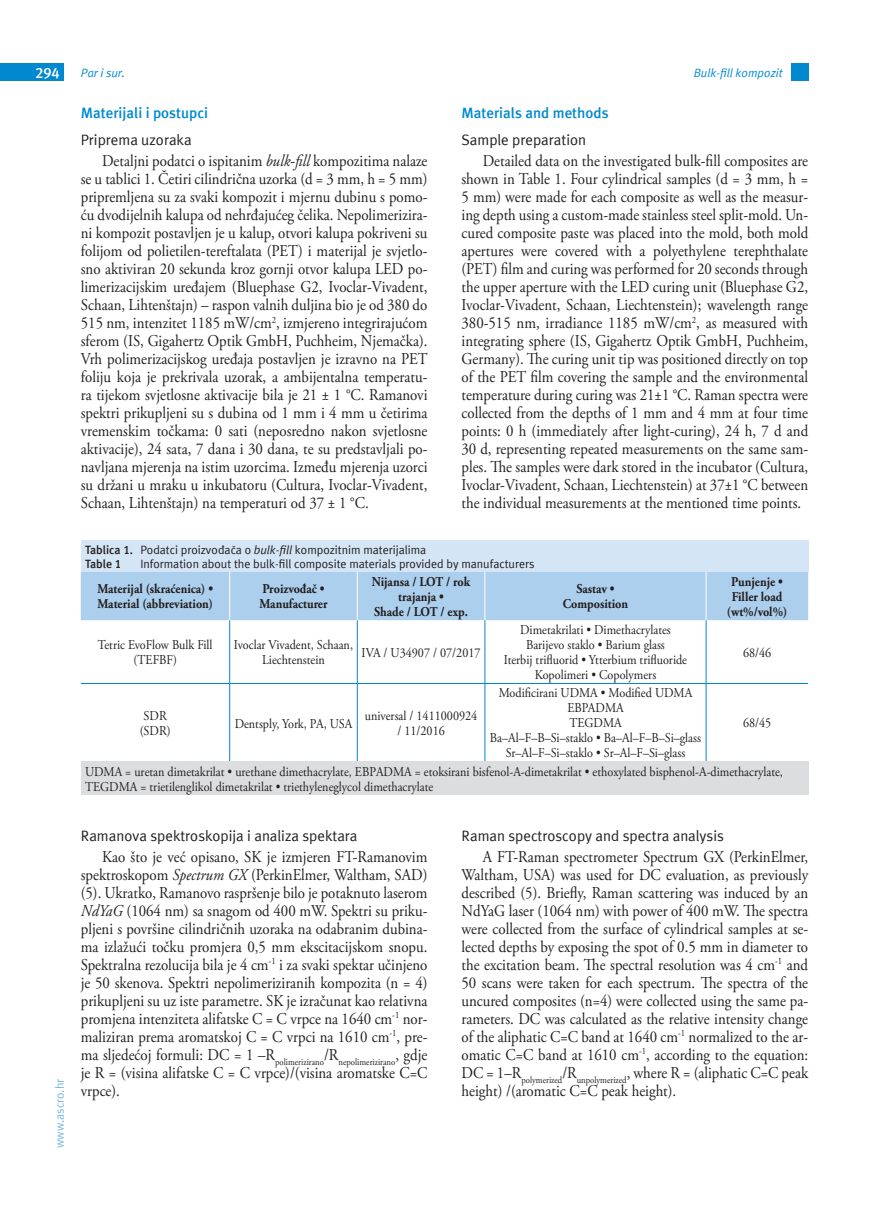
<style>
.page{position:relative;width:872px;height:1212px;background:#fff}
.page>*{position:absolute;margin:0;border:0;box-sizing:border-box;transform-origin:0 0}
.t1{font:16.5px/18px "Adobe Garamond Pro";color:#231f20;text-align:justify;scale:.9 1}
.t2{font:15px "Meta ASC";color:#231f20}
.t3{font:700 15px "Meta ASC";color:#0089cf}
.t4{font:700 15px "Meta ASC";color:#fff}
.t5{font:13.5px/15px "Adobe Garamond Pro";color:#231f20;text-align:center;scale:.9 1}
.t6{font:700 13.5px/15px "Adobe Garamond Pro";color:#231f20;text-align:center;scale:.9 1}
.t7{font:12px/13.5px "Meta ASC";color:#231f20}
.t8{font:italic 12px "Meta ASC";color:#0089cf}
.t9{font:12px "Meta ASC";color:#77b6e4}
.s1{font-style:italic}
.s2{font-weight:700}
</style>
<div class="page">
<div style="left:791px;top:64px;width:17px;height:17px;background:#0089cf"></div>
<div style="left:0;top:64px;width:64px;height:17px;background:#0089cf"></div>
<div style="left:81px;top:572px;width:727px;height:48px;background:#accfed"></div>
<hr style="left:229px;top:620px;width:1px;height:63px;background:#0089cf">
<hr style="left:357px;top:620px;width:1px;height:63px;background:#0089cf">
<hr style="left:484px;top:620px;width:1px;height:63px;background:#0089cf">
<hr style="left:705px;top:620px;width:1px;height:63px;background:#0089cf">
<hr style="left:81px;top:683px;width:149px;height:1px;background:#0089cf">
<hr style="left:230px;top:683px;width:127px;height:1px;background:#0089cf">
<hr style="left:229px;top:684px;width:1px;height:78px;background:#0089cf">
<hr style="left:357px;top:683px;width:128px;height:1px;background:#0089cf">
<hr style="left:357px;top:684px;width:1px;height:78px;background:#0089cf">
<hr style="left:485px;top:683px;width:221px;height:1px;background:#0089cf">
<hr style="left:484px;top:684px;width:1px;height:78px;background:#0089cf">
<hr style="left:706px;top:683px;width:102px;height:1px;background:#0089cf">
<hr style="left:705px;top:684px;width:1px;height:78px;background:#0089cf">
<hr style="left:229px;top:572px;width:1px;height:48px;background:#fff">
<hr style="left:357px;top:572px;width:1px;height:48px;background:#fff">
<hr style="left:484px;top:572px;width:1px;height:48px;background:#fff">
<hr style="left:705px;top:572px;width:1px;height:48px;background:#fff">
<div style="left:81px;top:540px;width:727px;height:32px;background:#d4e6f6"></div>
<div style="left:81px;top:762px;width:727px;height:33px;background:#dcdddf"></div>
<p class="t4" style="left:35px;top:64px;width:26px">294</p>
<p class="t8" style="left:81px;top:66px;width:46px">Par i sur.</p>
<p class="t8" style="left:694px;top:66px;width:90px">Bulk-fill kompozit</p>
<p class="t3" style="left:461px;top:104px;width:149px">Materials and methods</p>
<p class="t2" style="left:461px;top:131px;width:126px">Sample preparation</p>
<p class="t1" style="left:461px;top:152px;width:387px;text-indent:21px">Detailed data on the investigated bulk-fill composites are shown in Table 1. Four cylindrical samples (d = 3 mm, h = 5 mm) were made for each composite as well as the measur&shy;ing depth using a custom-made stainless steel split-mold. Un&shy;cured composite paste was placed into the mold, both mold apertures were covered with a polyethylene terephthalate (PET) film and curing was performed for 20 seconds through the upper aperture with the LED curing unit (Bluephase G2, Ivoclar-Vivadent, Schaan, Liechtenstein); wavelength range 380-515 nm, irradiance 1185 mW/cm<sup>2</sup>, as measured with integrating sphere (IS, Gigahertz Optik GmbH, Puchheim, Germany). The curing unit tip was positioned directly on top of the PET film covering the sample and the environmental temperature during curing was 21±1 °C. Raman spectra were collected from the depths of 1 mm and 4 mm at four time points: 0 h (immediately after light-curing), 24 h, 7 d and 30 d, representing repeated measurements on the same sam&shy;ples. The samples were dark stored in the incubator (Cultura, Ivoclar-Vivadent, Schaan, Liechtenstein) at 37±1 °C between the individual measurements at the mentioned time points.</p>
<p class="t3" style="left:81px;top:104px;width:129px">Materijali i postupci</p>
<p class="t2" style="left:81px;top:131px;width:112px">Priprema uzoraka</p>
<p class="t1" style="left:81px;top:152px;width:387px;text-indent:21px">Detaljni podatci o ispitanim <span class="s1">bulk-fill</span> kompozitima nalaze se u tablici 1. Četiri cilindrična uzorka (d = 3 mm, h = 5 mm) pripremljena su za svaki kompozit i mjernu dubinu s pomo&shy;ću dvodijelnih kalupa od nehrđajućeg čelika. Nepolimerizira&shy;ni kompozit postavljen je u kalup, otvori kalupa pokriveni su folijom od polietilen-tereftalata (PET) i materijal je svjetlo&shy;sno aktiviran 20 sekunda kroz gornji otvor kalupa LED po&shy;limerizacijskim uređajem (Bluephase G2, Ivoclar-Vivadent, Schaan, Lihtenštajn) – raspon valnih duljina bio je od 380 do 515 nm, intenzitet 1185 mW/cm<sup>2</sup>, izmjereno integrirajućom sferom (IS, Gigahertz Optik GmbH, Puchheim, Njemačka).<br>Vrh polimerizacijskog uređaja postavljen je izravno na PET foliju koja je prekrivala uzorak, a ambijentalna temperatu&shy;ra tijekom svjetlosne aktivacije bila je 21 ± 1 °C. Ramanovi spektri prikupljeni su s dubina od 1 mm i 4 mm u četirima vremenskim točkama: 0 sati (neposredno nakon svjetlosne aktivacije), 24 sata, 7 dana i 30 dana, te su predstavljali po&shy;navljana mjerenja na istim uzorcima. Između mjerenja uzorci su držani u mraku u inkubatoru (Cultura, Ivoclar-Vivadent, Schaan, Lihtenštajn) na temperaturi od 37 ± 1 °C.</p>
<p class="t7" style="left:85px;top:543px;width:343px"><span class="s2">Tablica 1.</span> Podatci proizvođača o <span class="s1">bulk-fill</span> kompozitnim materijalima<br><span class="s2">Table 1</span></p>
<p class="t7" style="left:140px;top:556px;width:396px">Information about the bulk-fill composite materials provided by manufacturers</p>
<p class="t6" style="left:97px;top:582px;width:130px;text-align:left">Materijal (skraćenica) •<br>Material (abbreviation)</p>
<p class="t6" style="left:259px;top:582px;width:77px;text-align:left">Proizvođač •<br>Manufacturer</p>
<p class="t6" style="left:372px;top:574px;width:111px">Nijansa / LOT / rok trajanja •<br>Shade / LOT / exp.</p>
<p class="t6" style="left:563px;top:582px;width:74px">Sastav •<br>Composition</p>
<p class="t6" style="left:727px;top:574px;width:69px">Punjenje •<br>Filler load (wt%/vol%)</p>
<p class="t5" style="left:98px;top:638px;width:129px">Tetric EvoFlow Bulk Fill (TEFBF)</p>
<p class="t5" style="left:234px;top:638px;width:134px">Ivoclar Vivadent, Schaan,<br>Liechtenstein</p>
<p class="t5" style="left:361px;top:645px;width:134px">IVA / U34907 / 07/2017</p>
<p class="t5" style="left:504px;top:623px;width:205px">Dimetakrilati • Dimethacrylates Barijevo staklo • Barium glass<br>Iterbij trifluorid • Ytterbium trifluoride Kopolimeri • Copolymers</p>
<p class="t5" style="left:743px;top:645px;width:33px">68/46</p>
<p class="t9" style="left:53px;top:1148px;width:71px;rotate:-90deg">www.ascro.hr</p>
<p class="t5" style="left:140px;top:709px;width:36px;text-align:left">SDR (SDR)</p>
<p class="t5" style="left:235px;top:716px;width:132px">Dentsply, York, PA, USA</p>
<p class="t5" style="left:365px;top:709px;width:126px">universal / 1411000924 / 11/2016</p>
<p class="t5" style="left:490px;top:686px;width:236px">Modificirani UDMA • Modified UDMA<br>EBPADMA<br>TEGDMA<br>Ba–Al–F–B–Si–staklo • Ba–Al–F–B–Si–glass<br>Sr–Al–F–Si–staklo • Sr–Al–F–Si–glass</p>
<p class="t5" style="left:743px;top:716px;width:33px">68/45</p>
<p class="t5" style="left:85px;top:764px;width:777px;text-align:left">UDMA = uretan dimetakrilat • urethane dimethacrylate, EBPADMA = etoksirani bisfenol-A-dimetakrilat • ethoxylated bisphenol-A-dimethacrylate,<br>TEGDMA = trietilenglikol dimetakrilat • triethyleneglycol dimethacrylate</p>
<p class="t2" style="left:81px;top:827px;width:278px">Ramanova spektroskopija i analiza spektara</p>
<p class="t1" style="left:81px;top:848px;width:387px;text-indent:21px">Kao što je već opisano, SK je izmjeren FT-Ramanovim spektroskopom <span class="s1">Spectrum GX</span> (PerkinElmer, Waltham, SAD) (5). Ukratko, Ramanovo raspršenje bilo je potaknuto laserom <span class="s1">NdYaG</span> (1064 nm) sa snagom od 400 mW. Spektri su priku&shy;pljeni s površine cilindričnih uzoraka na odabranim dubina&shy;ma izlažući točku promjera 0,5 mm ekscitacijskom snopu.<br>Spektralna rezolucija bila je 4 cm<sup>-1</sup> i za svaki spektar učinjeno je 50 skenova. Spektri nepolimeriziranih kompozita (n = 4) prikupljeni su uz iste parametre. SK je izračunat kao relativna promjena intenziteta alifatske C = C vrpce na 1640 cm<sup>-1</sup> nor&shy;maliziran prema aromatskoj C = C vrpci na 1610 cm<sup>-1</sup>, pre&shy;ma sljedećoj formuli: DC = 1 –R<sub>polimerizirano</sub>/R<sub>nepolimerizirano</sub>, gdje je R = (visina alifatske C = C vrpce)/(visina aromatske C=C vrpce).</p>
<p class="t2" style="left:461px;top:827px;width:264px">Raman spectroscopy and spectra analysis</p>
<p class="t1" style="left:461px;top:848px;width:387px;text-indent:21px">A FT-Raman spectrometer Spectrum GX (PerkinElmer, Waltham, USA) was used for DC evaluation, as previously described (5). Briefly, Raman scattering was induced by an NdYaG laser (1064 nm) with power of 400 mW. The spectra were collected from the surface of cylindrical samples at se&shy;lected depths by exposing the spot of 0.5 mm in diameter to the excitation beam. The spectral resolution was 4 cm<sup>-1</sup> and 50 scans were taken for each spectrum. The spectra of the uncured composites (n=4) were collected using the same pa&shy;rameters. DC was calculated as the relative intensity change of the aliphatic C=C band at 1640 cm<sup>-1</sup> normalized to the ar&shy;omatic C=C band at 1610 cm<sup>-1</sup>, according to the equation:<br>DC = 1–R<sub>polymerized</sub>/R<sub>unpolymerized</sub>, where R = (aliphatic C=C peak height) /(aromatic C=C peak height).</p>
</div>
